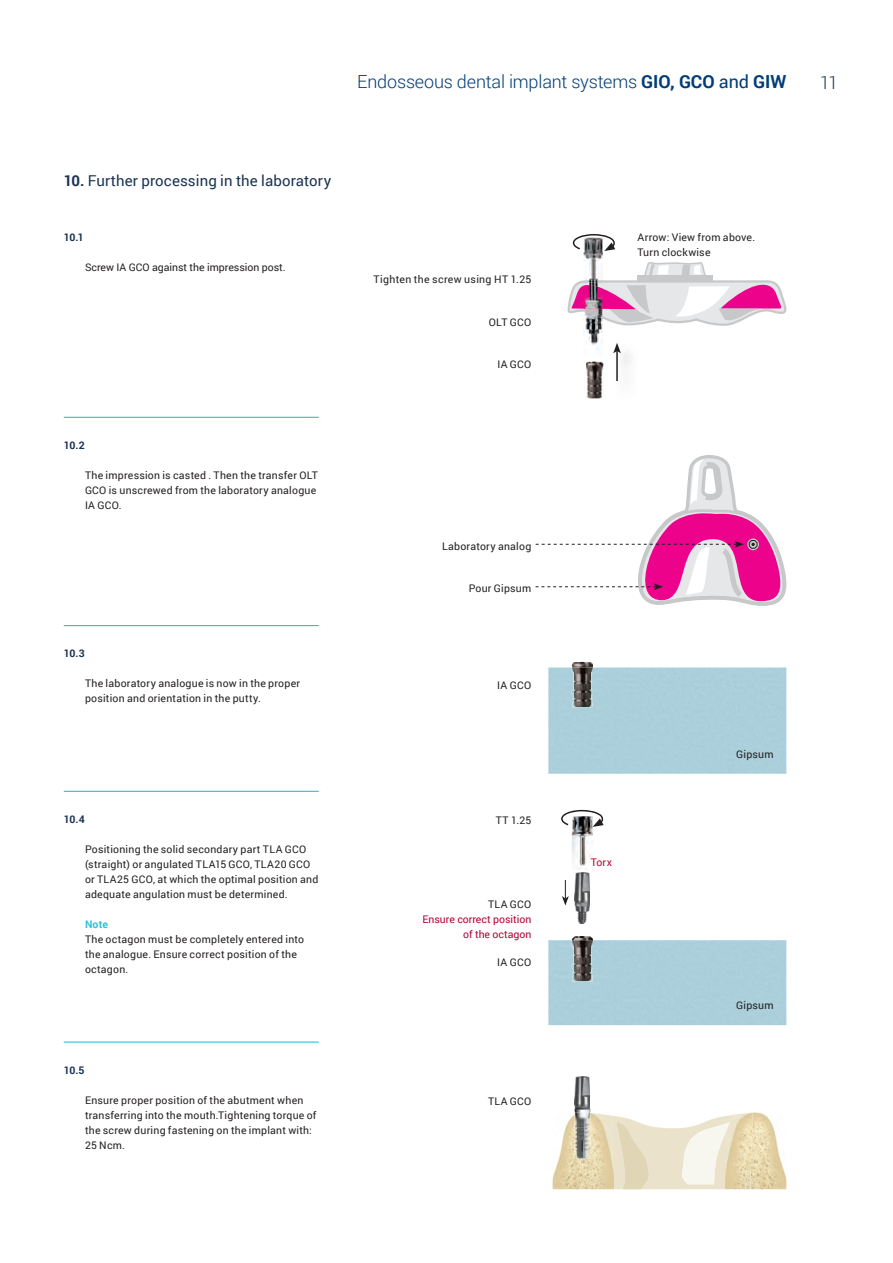
<style>
.page{position:relative;width:893px;height:1263px;background:#fff}
.page>*{position:absolute;margin:0;border:0;box-sizing:border-box;transform-origin:0 0}
.t1{font:300 18px "Roboto";letter-spacing:-.01em;color:#003d78}
.t2{font:300 18px "Roboto";color:#1c3353}
.t3{font:15px "Roboto";letter-spacing:.01em;color:#1c3353}
.t4{font:10.5px/15px "Roboto";letter-spacing:.025em;color:#231f20}
.t5{font:10.5px/15px "Roboto";color:#b30437;text-align:right}
.t6{font:10.5px "Roboto";color:#231f20}
.t7{font:700 10.5px "Roboto";letter-spacing:-.035em;color:#1c3353}
.t8{font:700 10.5px "Roboto";color:#2fc0d8}
.s1{font-weight:700}
.s2{font-weight:400}
</style>
<div class="page">
<img style="left:574px;top:1077px;width:16px;height:30px">
<svg style="left:536px;top:455px;width:251px;height:151px"></svg>
<img style="left:553px;top:1115px;width:29px;height:74px">
<img style="left:582px;top:1113px;width:32px;height:76px">
<img style="left:752px;top:1113px;width:34px;height:76px">
<svg style="left:614px;top:1113px;width:138px;height:76px"></svg>
<img style="left:574px;top:1107px;width:16px;height:51px">
<img style="left:585px;top:326px;width:18px;height:24px">
<img style="left:586px;top:362px;width:17px;height:36px">
<hr style="left:616px;top:351px;width:2px;height:30px;background:#231f20">
<svg style="left:613px;top:343px;width:8px;height:10px"></svg>
<img style="left:572px;top:662px;width:21px;height:45px">
<div style="left:548px;top:940px;width:238px;height:85px;background:#abcfdb"></div>
<img style="left:572px;top:827px;width:21px;height:43px">
<svg style="left:561px;top:810px;width:43px;height:17px"></svg>
<img style="left:572px;top:936px;width:21px;height:45px">
<svg style="left:562px;top:880px;width:7px;height:26px"></svg>
<svg style="left:567px;top:234px;width:220px;height:92px"></svg>
<img style="left:575px;top:873px;width:15px;height:50px">
<hr style="left:64px;top:417px;width:255px;height:1px;background:#2fc0d8">
<hr style="left:64px;top:625px;width:255px;height:1px;background:#2fc0d8">
<hr style="left:64px;top:791px;width:255px;height:1px;background:#2fc0d8">
<hr style="left:64px;top:1042px;width:255px;height:1px;background:#2fc0d8">
<h1 class="t1" style="left:357px;top:69px;width:431px">Endosseous dental implant systems <span class="s1">GIO, GCO</span> <span class="s2">and</span> <span class="s1">GIW</span></h1>
<h1 class="t2" style="left:820px;top:71px;width:20px">11</h1>
<h2 class="t3" style="left:64px;top:170px;width:269px"><span class="s1">10.</span> Further processing in the laboratory</h2>
<p class="t7" style="left:64px;top:230px;width:22px">10.1</p>
<p class="t6" style="left:85px;top:260px;width:202px">Screw IA GCO against the impression post.</p>
<p class="t7" style="left:64px;top:438px;width:23px">10.2</p>
<p class="t4" style="left:85px;top:467px;width:235px">The impression is casted . Then the transfer OLT<br>GCO is unscrewed from the laboratory analogue<br>IA GCO.</p>
<p class="t7" style="left:64px;top:646px;width:23px">10.3</p>
<p class="t4" style="left:374px;top:272px;width:159px">Tighten the screw using HT 1.25</p>
<p class="t4" style="left:489px;top:314px;width:44px">OLT GCO</p>
<p class="t4" style="left:497px;top:357px;width:35px">IA GCO</p>
<p class="t4" style="left:442px;top:538px;width:91px">Laboratory analog</p>
<p class="t4" style="left:469px;top:581px;width:64px">Pour Gipsum</p>
<p class="t4" style="left:638px;top:229px;width:119px">Arrow: View from above.<br>Turn clockwise</p>
<p class="t4" style="left:85px;top:676px;width:217px">The laboratory analogue is now in the proper position and orientation in the putty.</p>
<p class="t4" style="left:497px;top:677px;width:36px">IA GCO</p>
<p class="t7" style="left:64px;top:812px;width:22px">10.4</p>
<p class="t4" style="left:85px;top:841px;width:235px">Positioning the solid secondary part TLA GCO (straight) or angulated TLA15 GCO, TLA20 GCO or TLA25 GCO, at which the optimal position and adequate angulation must be determined.</p>
<p class="t8" style="left:85px;top:917px;width:25px">Note</p>
<p class="t4" style="left:85px;top:931px;width:221px">The octagon must be completely entered into the analogue. Ensure correct position of the octagon.</p>
<p class="t7" style="left:64px;top:1063px;width:22px">10.5</p>
<p class="t4" style="left:496px;top:812px;width:37px">TT 1.25</p>
<p class="t4" style="left:488px;top:896px;width:45px">TLA GCO</p>
<p class="t5" style="left:422px;top:911px;width:110px">Ensure correct position of the octagon</p>
<p class="t4" style="left:497px;top:955px;width:36px">IA GCO</p>
<p class="t4" style="left:85px;top:1092px;width:233px">Ensure proper position of the abutment when transferring into the mouth.Tightening torque of the screw during fastening on the implant with:<br>25 Ncm.</p>
<p class="t4" style="left:488px;top:1094px;width:45px">TLA GCO</p>
<p class="t5" style="left:591px;top:854px;width:23px">Torx</p>
<p class="t4" style="left:736px;top:746px;width:39px">Gipsum</p>
<p class="t4" style="left:736px;top:997px;width:39px">Gipsum</p>
</div>
